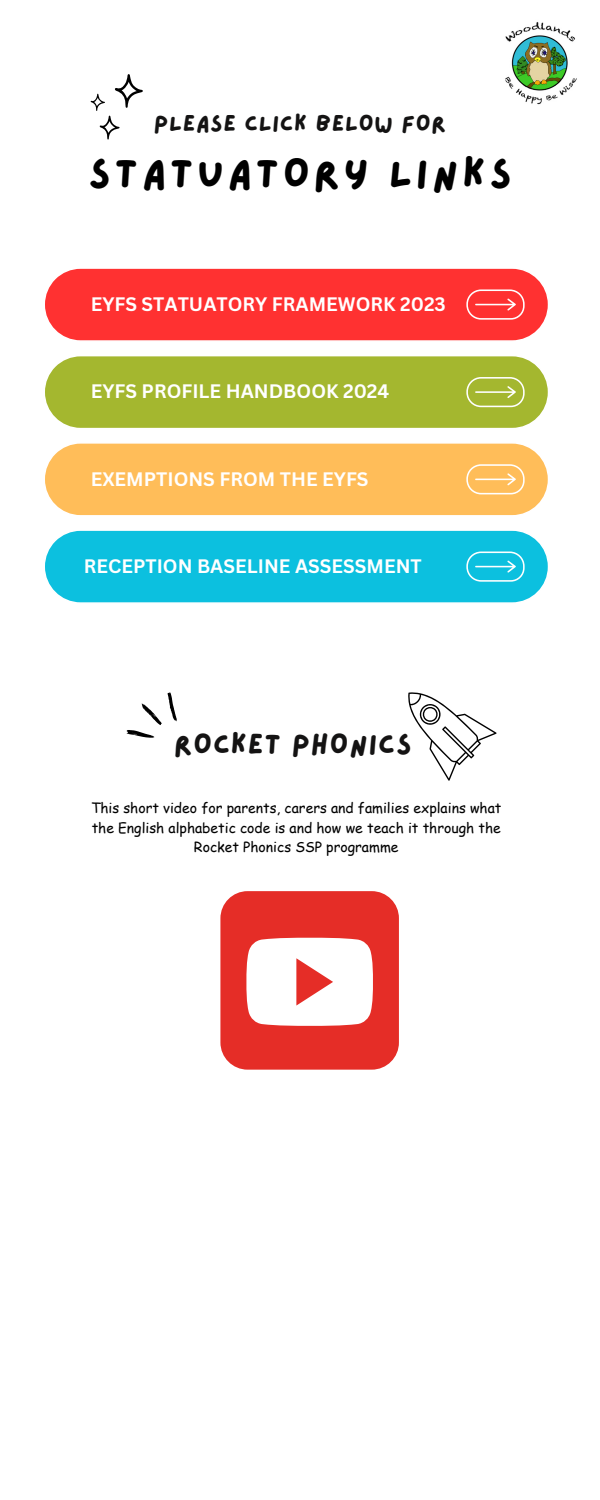
<style>
.page{position:relative;width:600px;height:1500px;background:#fff}
.page>*{position:absolute;margin:0;border:0;box-sizing:border-box;transform-origin:0 0}
.t1{font:41.3px "Lazydog";letter-spacing:.095em;color:#000}
.t2{font:28.9px "Lazydog";letter-spacing:.03em;color:#141313}
.t3{font:23.1px "Lazydog";letter-spacing:.03em;color:#141313}
.t4{font:700 19px "Canva Sans";color:#fff}
.t5{font:14px/19.5px "Comic Sans MS";color:#000;text-align:center}
</style>
<div class="page">
<div style="left:45px;top:268px;width:503px;height:73px;background:#ff3131"></div>
<svg style="left:466px;top:289px;width:59px;height:31px;background:#ff5454"></svg>
<div style="left:45px;top:356px;width:503px;height:72px;background:#a4b72f"></div>
<svg style="left:466px;top:377px;width:59px;height:30px;background:#b3c353"></svg>
<div style="left:45px;top:443px;width:503px;height:73px;background:#ffbd59"></div>
<svg style="left:466px;top:464px;width:59px;height:30px;background:#ffc875"></svg>
<div style="left:45px;top:530px;width:503px;height:73px;background:#0cc0df"></div>
<svg style="left:466px;top:552px;width:59px;height:30px;background:#35cae4"></svg>
<svg style="left:91px;top:74px;width:52px;height:65px"></svg>
<img style="left:505px;top:22px;width:72px;height:83px">
<div style="left:220px;top:891px;width:179px;height:179px;background:#e52d27;border-radius:27px"></div>
<svg style="left:246px;top:938px;width:127px;height:88px;background:#fbe3e2"></svg>
<svg style="left:408px;top:692px;width:89px;height:89px"></svg>
<svg style="left:127px;top:692px;width:50px;height:46px"></svg>
<p class="t3" style="left:154px;top:113px;width:294px">PLEASE CLICK BELOW FOR</p>
<p class="t1" style="left:88px;top:154px;width:425px">STATUATORY LINKS</p>
<p class="t4" style="left:91px;top:290px;width:357px">EYFS STATUATORY FRAMEWORK 2023</p>
<p class="t4" style="left:91px;top:378px;width:300px">EYFS PROFILE HANDBOOK 2024</p>
<p class="t4" style="left:91px;top:465px;width:279px">EXEMPTIONS FROM THE EYFS</p>
<p class="t4" style="left:84px;top:552px;width:340px">RECEPTION BASELINE ASSESSMENT</p>
<p class="t2" style="left:174px;top:730px;width:239px">ROCKET PHONICS</p>
<p class="t5" style="left:91px;top:798px;width:412px">This short video for parents, carers and families explains what the English alphabetic code is and how we teach it through the<br>Rocket Phonics SSP programme</p>
</div>
